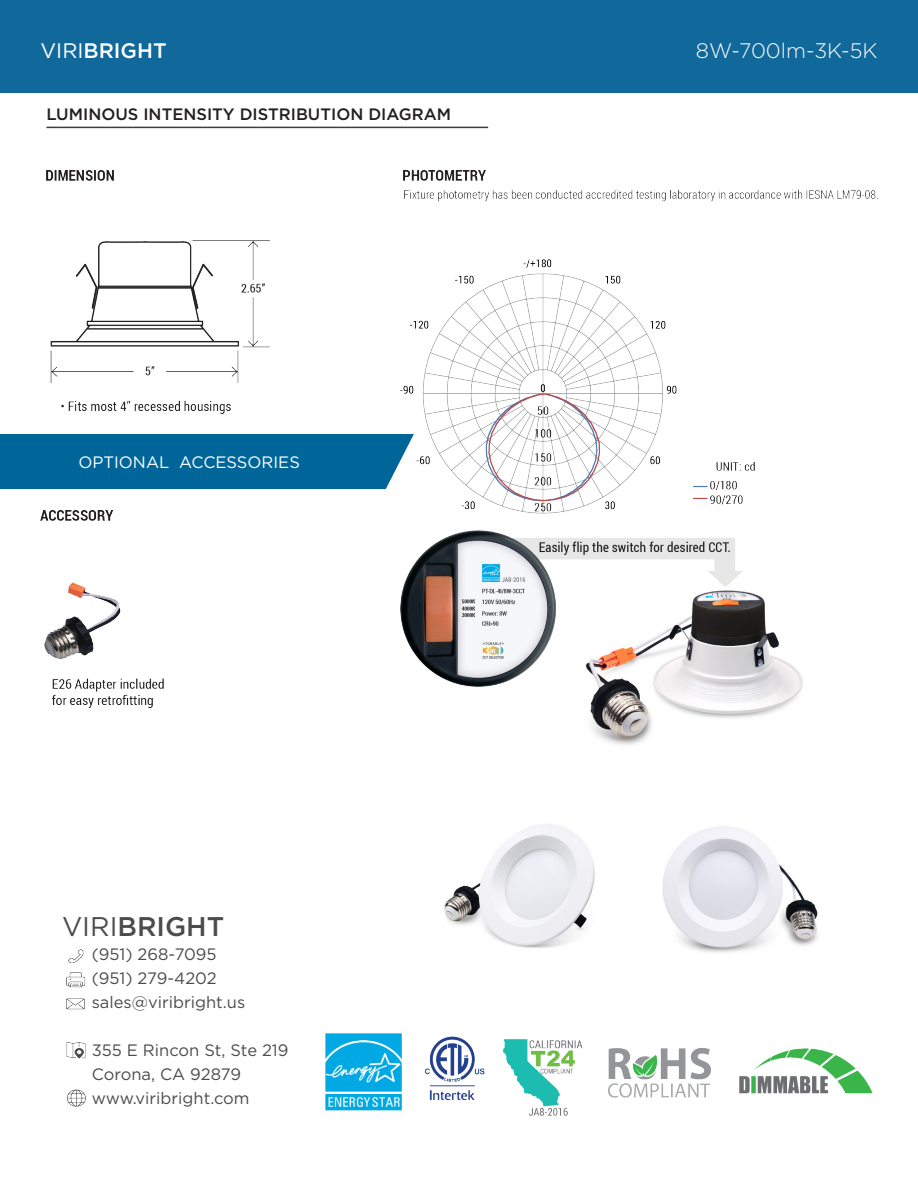
<style>
.page{position:relative;width:918px;height:1188px;background:#fff}
.page>*{position:absolute;margin:0;border:0;box-sizing:border-box;transform-origin:0 0}
.t1{font:500 27px "Gotham";color:#4b4c4c}
.SPECS_TEXT{font:300 21px "Gotham";color:#fff}
.t2{font:500 21px "Gotham";color:#fff}
.t3{font:16.5px/24px "Gotham";color:#4b4c4c}
.SPECS_TEXT-2{font:500 16.5px "Gotham";color:#231f20}
.t4{font:16.5px "Gotham";color:#fff}
.s1{font-weight:400}
</style>
<div class="page">
<div style="left:0;top:0;width:918px;height:93px;background:#10689b"></div>
<img style="left:66px;top:949px;width:19px;height:158px">
<div style="left:0;top:435px;width:400px;height:54px;background:#069"></div>
<hr style="left:46px;top:127px;width:442px;height:1px;background:#231f20">
<img style="left:325px;top:1033px;width:548px;height:83px">
<img style="left:40px;top:510px;width:123px;height:198px">
<img style="left:46px;top:170px;width:224px;height:243px">
<img style="left:400px;top:170px;width:478px;height:344px">
<img style="left:400px;top:530px;width:403px;height:215px">
<img style="left:444px;top:824px;width:374px;height:129px">
<p class="t2" style="left:40px;top:36px;width:128px"><span class="s1">VIRI</span>BRIGHT</p>
<p class="SPECS_TEXT-2" style="left:46px;top:104px;width:406px">LUMINOUS INTENSITY DISTRIBUTION DIAGRAM</p>
<p class="t4" style="left:78px;top:452px;width:223px">OPTIONAL ACCESSORIES</p>
<h1 class="t1" style="left:62px;top:909px;width:164px"><span class="s1">VIRI</span>BRIGHT</h1>
<p class="t3" style="left:92px;top:942px;width:155px">(951) 268-7095 (951) 279-4202 sales@viribright.us</p>
<p class="t3" style="left:92px;top:1038px;width:198px">355 E Rincon St, Ste 219<br>Corona, CA 92879 www.viribright.com</p>
<p class="SPECS_TEXT" style="left:696px;top:37px;width:183px">8W-700lm-3K-5K</p>
</div>
